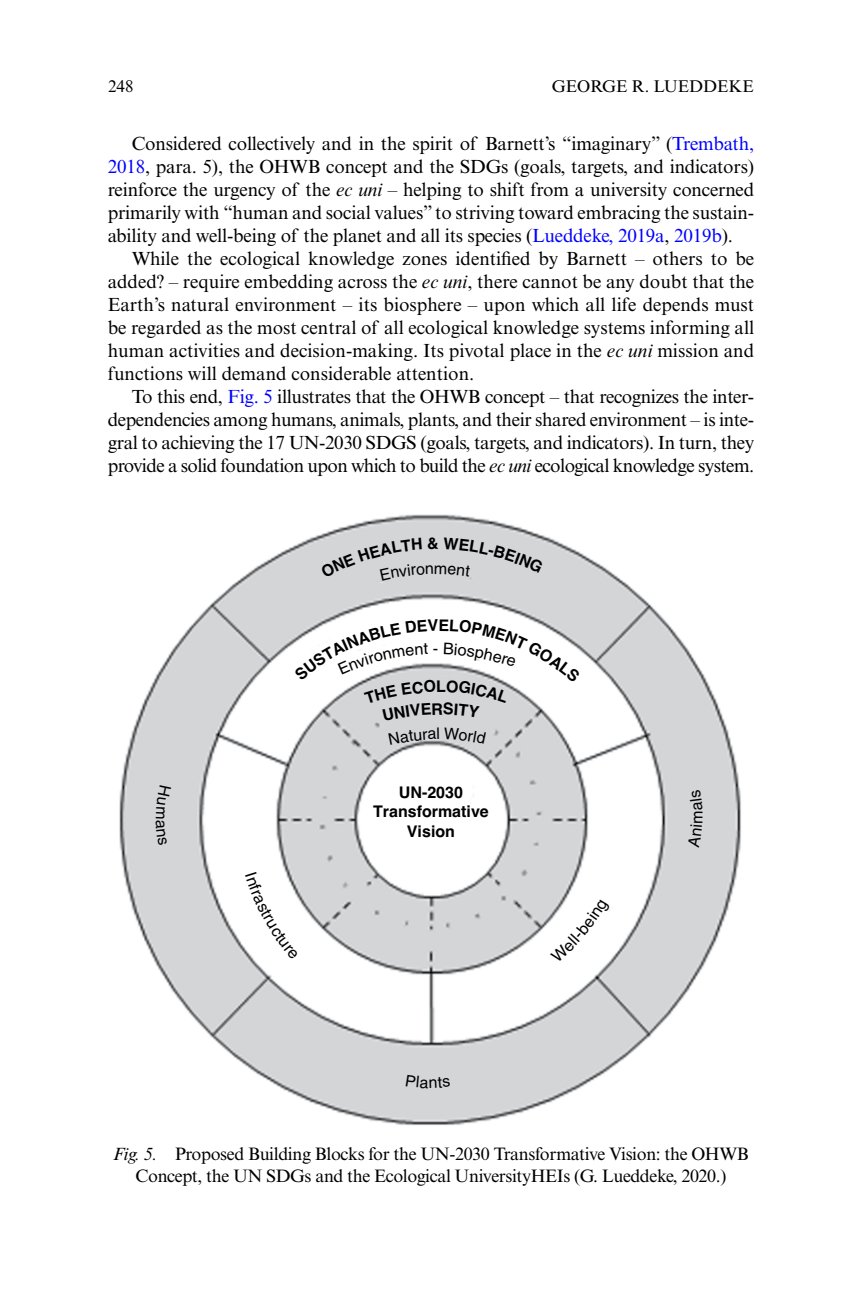
<style>
.page{position:relative;width:862px;height:1299px;background:#fff}
.page>*{position:absolute;margin:0;border:0;box-sizing:border-box;transform-origin:0 0}
.chapter_textind{font:19px/23px "Times New Roman MT Std";letter-spacing:-.01em;color:#000;text-align:justify}
.figure_caption{font:18px/22px "Times New Roman MT Std";letter-spacing:-.02em;color:#000;text-align:center}
.t1{font:17px "Times New Roman MT Std";color:#000}
.t2{font:700 16px/19.2px "Helvetica";color:#000;text-align:center}
.t3{font:16px "Helvetica";color:#000}
.s1{color:#00f}
.s2{font-style:italic}
</style>
<div class="page">
<img style="left:119px;top:514px;width:622px;height:611px">
<div style="left:320px;top:537px;width:223px;height:43px;background:#d4d5d7"></div>
<svg style="left:245px;top:872px;width:54px;height:88px"></svg>
<svg style="left:550px;top:899px;width:60px;height:63px"></svg>
<svg style="left:294px;top:619px;width:287px;height:102px"></svg>
<svg style="left:388px;top:727px;width:98px;height:17px;background:#cecfd1"></svg>
<svg style="left:406px;top:1074px;width:44px;height:14px"></svg>
<svg style="left:687px;top:789px;width:15px;height:59px"></svg>
<svg style="left:156px;top:785px;width:15px;height:60px"></svg>
<p class="t1" style="left:108px;top:76px;width:27px">248</p>
<p class="t1" style="left:552px;top:76px;width:203px">GEORGE R. LUEDDEKE</p>
<p class="chapter_textind" style="left:108px;top:132px;width:648px;text-indent:24px">Considered collectively and in the spirit of Barnett’s “imaginary” (<span class="s1">Trembath, 2018</span>, para. 5), the OHWB concept and the SDGs (goals, targets, and indicators) reinforce the urgency of the <span class="s2">ec uni</span> – helping to shift from a university concerned primarily with “human and social values” to striving toward embracing the sustain&shy;ability and well-being of the planet and all its species (<span class="s1">Lueddeke, 2019a</span>, <span class="s1">2019b</span>).</p>
<p class="chapter_textind" style="left:108px;top:247px;width:648px;text-indent:24px">While the ecological knowledge zones identified by Barnett – others to be added? – require embedding across the <span class="s2">ec uni</span>, there cannot be any doubt that the Earth’s natural environment – its biosphere – upon which all life depends must be regarded as the most central of all ecological knowledge systems informing all human activities and decision-making. Its pivotal place in the <span class="s2">ec uni</span> mission and functions will demand considerable attention.</p>
<p class="chapter_textind" style="left:108px;top:385px;width:648px;text-indent:24px">To this end, <span class="s1">Fig. 5</span> illustrates that the OHWB concept – that recognizes the inter&shy;dependencies among humans, animals, plants, and their shared environment – is inte&shy;gral to achieving the 17 UN-2030 SDGS (goals, targets, and indicators). In turn, they provide a solid foundation upon which to build the <span class="s2">ec uni</span> ecological knowledge system.</p>
<p class="t3" style="left:433px;top:639px;width:7px">-</p>
<p class="t2" style="left:436px;top:677px;width:11px">L</p>
<p class="t2" style="left:373px;top:784px;width:117px">UN-2030<br>Transformative<br>Vision</p>
<p class="figure_caption" style="left:113px;top:1142px;width:637px"><span class="s2">Fig. 5.</span> Proposed Building Blocks for the UN-2030 Transformative Vision: the OHWB<br>Concept, the UN SDGs and the Ecological UniversityHEIs (G. Lueddeke, 2020.)</p>
</div>
